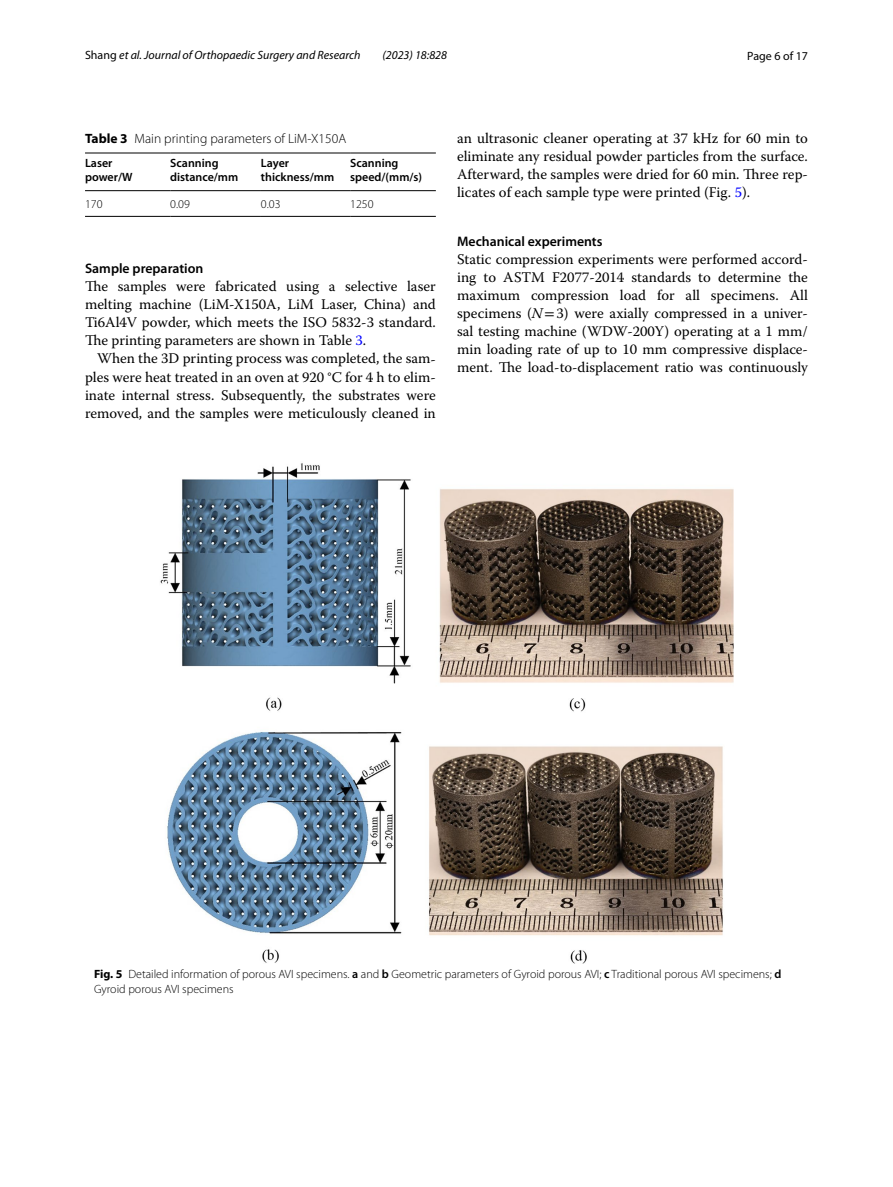
<style>
.page{position:relative;width:893px;height:1187px;background:#fff}
.page>*{position:absolute;margin:0;border:0;box-sizing:border-box;transform-origin:0 0}
.t1{font:14.7px/18px "Warnock Pro";color:#000;text-align:justify}
.t2{font:600 13.8px "Myriad Pro";color:#000}
.t3{font:300 13.5px "Myriad Pro";color:#000}
.t4{font:300 12px/15px "Myriad Pro";color:#000}
.t5{font:600 12px/13.5px "Myriad Pro";color:#000}
.t6{font:italic 12px "Myriad Pro";color:#000}
.t7{font:12px "Myriad Pro";color:#000}
.s1{font-style:normal}
.s2{font-weight:700}
.s3{color:#00f}
.s4{font-style:italic}
.s5{font-family:"STIX"}
.s6{font-weight:600}
</style>
<div class="page">
<hr style="left:85px;top:153px;width:85px;height:1px;background:#000">
<hr style="left:85px;top:190px;width:85px;height:1px;background:#000">
<hr style="left:170px;top:153px;width:91px;height:1px;background:#000">
<hr style="left:170px;top:190px;width:91px;height:1px;background:#000">
<hr style="left:261px;top:153px;width:89px;height:1px;background:#000">
<hr style="left:261px;top:190px;width:89px;height:1px;background:#000">
<hr style="left:350px;top:153px;width:86px;height:1px;background:#000">
<hr style="left:350px;top:190px;width:86px;height:1px;background:#000">
<hr style="left:85px;top:216px;width:85px;height:1px;background:#000">
<hr style="left:170px;top:216px;width:91px;height:1px;background:#000">
<hr style="left:261px;top:216px;width:89px;height:1px;background:#000">
<hr style="left:350px;top:216px;width:86px;height:1px;background:#000">
<img style="left:160px;top:463px;width:573px;height:500px">
<p class="t6" style="left:85px;top:48px;width:277px"><span class="s1">Shang</span> et al. Journal of Orthopaedic Surgery and Research</p>
<p class="t6" style="left:382px;top:48px;width:66px">(2023) 18:828</p>
<p class="t7" style="left:747px;top:48px;width:62px">Page 6 of 17</p>
<p class="t3" style="left:85px;top:131px;width:263px"><span class="s2">Table 3</span> Main printing parameters of LiM-X150A</p>
<p class="t5" style="left:85px;top:156px;width:49px">Laser power/W</p>
<p class="t5" style="left:170px;top:156px;width:70px">Scanning distance/mm</p>
<p class="t5" style="left:261px;top:156px;width:75px">Layer thickness/mm</p>
<p class="t5" style="left:350px;top:156px;width:74px">Scanning speed/(mm/s)</p>
<p class="t4" style="left:85px;top:196px;width:19px">170</p>
<p class="t4" style="left:170px;top:196px;width:21px">0.09</p>
<p class="t4" style="left:261px;top:196px;width:21px">0.03</p>
<p class="t4" style="left:350px;top:196px;width:25px">1250</p>
<p class="t2" style="left:85px;top:260px;width:120px">Sample preparation</p>
<p class="t1" style="left:85px;top:277px;width:352px">The samples were fabricated using a selective laser melting machine (LiM-X150A, LiM Laser, China) and Ti6Al4V powder, which meets the ISO 5832-3 standard.<br>The printing parameters are shown in Table <span class="s3">3</span>.</p>
<p class="t1" style="left:85px;top:349px;width:352px;text-indent:12px">When the 3D printing process was completed, the sam&shy;ples were heat treated in an oven at 920 °C for 4 h to elim&shy;inate internal stress. Subsequently, the substrates were removed, and the samples were meticulously cleaned in</p>
<p class="t1" style="left:457px;top:128px;width:352px">an ultrasonic cleaner operating at 37 kHz for 60 min to eliminate any residual powder particles from the surface.<br>Afterward, the samples were dried for 60 min. Three rep&shy;licates of each sample type were printed (Fig. <span class="s3">5</span>).</p>
<p class="t2" style="left:457px;top:232px;width:147px">Mechanical experiments</p>
<p class="t1" style="left:457px;top:249px;width:352px">Static compression experiments were performed accord&shy;ing to ASTM F2077-2014 standards to determine the maximum compression load for all specimens. All specimens (<span class="s4">N</span><span class="s5">=</span>3) were axially compressed in a univer&shy;sal testing machine (WDW-200Y) operating at a 1 mm/ min loading rate of up to 10 mm compressive displace&shy;ment. The load-to-displacement ratio was continuously</p>
<p class="t4" style="left:94px;top:966px;width:689px"><span class="s2">Fig. 5</span> Detailed information of porous AVI specimens. <span class="s6">a</span> and <span class="s6">b</span> Geometric parameters of Gyroid porous AVI; <span class="s6">c</span> Traditional porous AVI specimens; <span class="s6">d<br></span>Gyroid porous AVI specimens</p>
</div>
